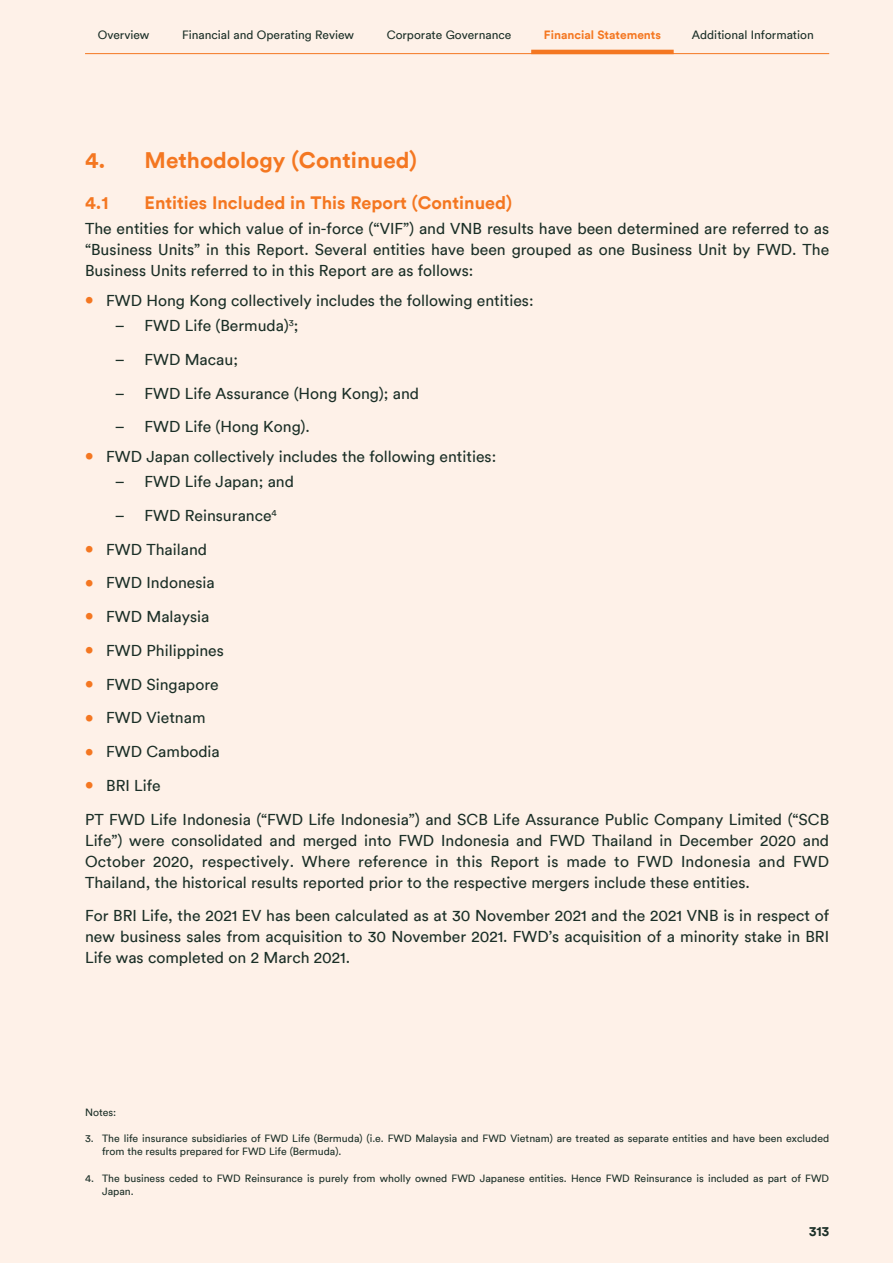
<style>
.page{position:relative;width:893px;height:1263px;background:#fef1e8}
.page>*{position:absolute;margin:0;border:0;box-sizing:border-box;transform-origin:0 0}
.t1{font:700 22.5px "FWD Circular TT";color:#f47721}
.t2{font:700 18px "FWD Circular TT";color:#f47721}
.t3{font:15.75px/21px "FWD Circular TT";color:#1b2f27;text-align:justify}
.t4{font:700 13.5px "FWD Circular TT";color:#1b2f27}
.t5{font:12px "FWD Circular TT";color:#1b2f27}
.t6{font:700 12px "FWD Circular TT";color:#f47721}
.t7{font:10.5px/13.5px "FWD Circular TT";color:#1b2f27}
.s1{font-weight:700;color:#f47721}
</style>
<div class="page">
<hr style="left:85px;top:53px;width:744px;height:1px;background:#f47721">
<hr style="left:531px;top:50px;width:143px;height:4px;background:#f47721">
<p class="t5" style="left:98px;top:27px;width:53px">Overview</p>
<p class="t5" style="left:182px;top:27px;width:174px">Financial and Operating Review</p>
<p class="t5" style="left:387px;top:27px;width:126px">Corporate Governance</p>
<p class="t6" style="left:544px;top:27px;width:119px">Financial Statements</p>
<p class="t5" style="left:692px;top:27px;width:123px">Additional Information</p>
<h1 class="t1" style="left:85px;top:145px;width:333px">4. Methodology (Continued)</h1>
<p class="t2" style="left:85px;top:190px;width:25px">4.1</p>
<p class="t2" style="left:145px;top:190px;width:369px">Entities Included in This Report (Continued)</p>
<p class="t3" style="left:85px;top:218px;width:746px">The entities for which value of in-force (“VIF”) and VNB results have been determined are referred to as “Business Units” in this Report. Several entities have been grouped as one Business Unit by FWD. The Business Units referred to in this Report are as follows:</p>
<p class="t3" style="left:85px;top:289px;width:450px"><span class="s1">•</span> FWD Hong Kong collectively includes the following entities:</p>
<p class="t3" style="left:115px;top:314px;width:185px">– FWD Life (Bermuda)<sup>3</sup>;</p>
<p class="t3" style="left:115px;top:348px;width:125px">– FWD Macau;</p>
<p class="t3" style="left:115px;top:382px;width:306px">– FWD Life Assurance (Hong Kong); and</p>
<p class="t3" style="left:115px;top:416px;width:197px">– FWD Life (Hong Kong).</p>
<p class="t3" style="left:85px;top:445px;width:413px"><span class="s1">•</span> FWD Japan collectively includes the following entities:</p>
<p class="t3" style="left:115px;top:470px;width:181px">– FWD Life Japan; and</p>
<p class="t3" style="left:115px;top:504px;width:164px">– FWD Reinsurance<sup>4</sup></p>
<p class="t3" style="left:85px;top:538px;width:124px"><span class="s1">•</span> FWD Thailand</p>
<p class="t3" style="left:85px;top:572px;width:131px"><span class="s1">•</span> FWD Indonesia</p>
<p class="t3" style="left:85px;top:605px;width:126px"><span class="s1">•</span> FWD Malaysia</p>
<p class="t3" style="left:85px;top:639px;width:140px"><span class="s1">•</span> FWD Philippines</p>
<p class="t3" style="left:85px;top:673px;width:135px"><span class="s1">•</span> FWD Singapore</p>
<p class="t3" style="left:85px;top:707px;width:122px"><span class="s1">•</span> FWD Vietnam</p>
<p class="t3" style="left:85px;top:740px;width:136px"><span class="s1">•</span> FWD Cambodia</p>
<p class="t3" style="left:85px;top:768px;width:746px;line-height:33.8px"><span class="s1">•</span> BRI Life<br>PT FWD Life Indonesia (“FWD Life Indonesia”) and SCB Life Assurance Public Company Limited (“SCB</p>
<p class="t3" style="left:85px;top:829px;width:746px">Life”) were consolidated and merged into FWD Indonesia and FWD Thailand in December 2020 and October 2020, respectively. Where reference in this Report is made to FWD Indonesia and FWD Thailand, the historical results reported prior to the respective mergers include these entities.</p>
<p class="t3" style="left:85px;top:905px;width:746px">For BRI Life, the 2021 EV has been calculated as at 30 November 2021 and the 2021 VNB is in respect of new business sales from acquisition to 30 November 2021. FWD’s acquisition of a minority stake in BRI Life was completed on 2 March 2021.</p>
<p class="t7" style="left:85px;top:1105px;width:33px">Notes:</p>
<p class="t7" style="left:102px;top:1131px;width:729px;text-indent:-17px">3. The life insurance subsidiaries of FWD Life (Bermuda) (i.e. FWD Malaysia and FWD Vietnam) are treated as separate entities and have been excluded from the results prepared for FWD Life (Bermuda).</p>
<p class="t7" style="left:102px;top:1171px;width:729px;text-indent:-17px">4. The business ceded to FWD Reinsurance is purely from wholly owned FWD Japanese entities. Hence FWD Reinsurance is included as part of FWD<br>Japan.</p>
<p class="t4" style="left:809px;top:1222px;width:22px">313</p>
</div>
